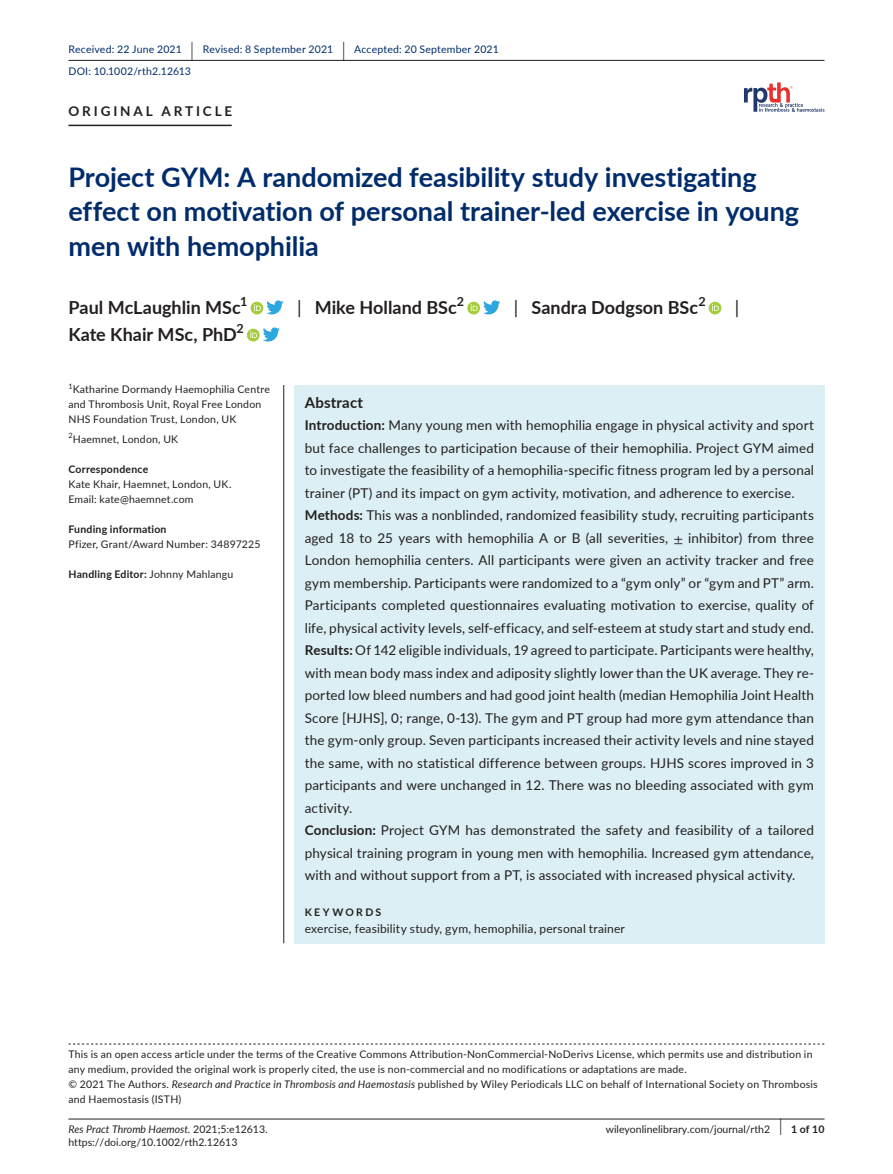
<style>
.page{position:relative;width:893px;height:1174px;background:#fff}
.page>*{position:absolute;margin:0;border:0;box-sizing:border-box;transform-origin:0 0}
.t1{font:700 27px/34.5px "Lato";letter-spacing:-.005em;color:#002c6b}
.t2{font:700 18px "Lato";color:#231f20}
.t3{font:18px "Lato";color:#231f20}
.t4{font:700 15px "Lato";letter-spacing:.015em;color:#231f20}
.t5{font:13.5px/22.5px "Lato";letter-spacing:.01em;color:#231f20}
.t6{font:700 13.5px "Lato";letter-spacing:.215em;color:#231f20}
.t7{font:700 12.6px "Lato";color:#231f20}
.t8{font:12px "Lato";letter-spacing:.015em;color:#231f20}
.t9{font:10.5px/15px "Lato";letter-spacing:.02em;color:#231f20}
.t10{font:10.5px/21.8px "Lato";letter-spacing:.015em;color:#002c6b}
.t11{font:10.5px "Lato";color:#231f20}
.t12{font:700 10.5px "Lato";letter-spacing:.02em;color:#231f20}
.t13{font:italic 10.5px "Lato";color:#231f20}
.t14{font:700 10.5px "Lato";letter-spacing:.22em;color:#231f20}
.t15{font:7.35px "Lato";color:#231f20}
.s1{font-size:19.65px;color:#231f20}
.s2{font-weight:400}
.s3{font-weight:700}
.s4{font-family:"STIX"}
.s5{font-style:italic}
.s6{font-style:normal}
.s7{font-weight:400;font-size:17.4px}
</style>
<div class="page">
<hr style="left:68px;top:1118px;width:756px;height:1px;background:#231f20">
<svg style="left:744px;top:82px;width:80px;height:30px"></svg>
<hr style="left:68px;top:60px;width:756px;height:1px;background:#231f20">
<hr style="left:68px;top:125px;width:164px;height:1px;background:#231f20">
<div style="left:251px;top:302px;width:12px;height:12px;background:#a5cd39;border-radius:50%"></div>
<svg style="left:254px;top:300px;width:30px;height:14px"></svg>
<svg style="left:467px;top:302px;width:13px;height:12px"></svg>
<svg style="left:471px;top:300px;width:29px;height:14px"></svg>
<div style="left:709px;top:302px;width:12px;height:12px;background:#a5cd39;border-radius:50%"></div>
<svg style="left:712px;top:304px;width:7px;height:7px"></svg>
<div style="left:247px;top:329px;width:13px;height:12px;background:#a5cd39;border-radius:50%"></div>
<svg style="left:250px;top:331px;width:7px;height:7px"></svg>
<svg style="left:263px;top:327px;width:17px;height:14px"></svg>
<svg style="left:68px;top:1043px;width:756px;height:1px"></svg>
<div style="left:294px;top:385px;width:530px;height:558px;background:#dceff4"></div>
<hr style="left:283px;top:385px;width:1px;height:558px;background:#231f20">
<p class="t10" style="left:68px;top:38px;width:432px">Received: 22 June 2021 <span class="s1">|</span> Revised: 8 September 2021 <span class="s1">|</span> Accepted: 20 September 2021<br>DOI: 10.1002/rth2.12613</p>
<p class="t6" style="left:68px;top:101px;width:165px">ORIGINAL ARTICLE</p>
<h1 class="t1" style="left:68px;top:159px;width:732px">Project GYM: A randomized feasibility study investigating effect on motivation of personal trainer-led exercise in young men with hemophilia</h1>
<h2 class="t2" style="left:68px;top:295px;width:174px">Paul McLaughlin MSc</h2>
<p class="t7" style="left:240px;top:292px;width:9px">1</p>
<h2 class="t2" style="left:297px;top:295px;width:161px"><span class="s2">|</span> Mike Holland BSc</h2>
<p class="t7" style="left:457px;top:292px;width:9px">2</p>
<h2 class="t2" style="left:514px;top:295px;width:186px"><span class="s2">|</span> Sandra Dodgson BSc</h2>
<p class="t7" style="left:698px;top:292px;width:9px">2</p>
<h2 class="t3" style="left:735px;top:295px;width:6px">|</h2>
<h2 class="t2" style="left:68px;top:322px;width:170px">Kate Khair MSc, PhD</h2>
<p class="t7" style="left:237px;top:319px;width:9px">2</p>
<p class="t15" style="left:68px;top:381px;width:6px">1</p>
<p class="t9" style="left:68px;top:382px;width:203px;text-indent:4px">Katharine Dormandy Haemophilia Centre and Thrombosis Unit, Royal Free London<br>NHS Foundation Trust, London, UK</p>
<p class="t9" style="left:68px;top:431px;width:111px"><sup>2</sup>Haemnet, London, UK</p>
<p class="t12" style="left:68px;top:461px;width:81px">Correspondence</p>
<p class="t9" style="left:68px;top:476px;width:165px">Kate Khair, Haemnet, London, UK.<br>Email: kate@haemnet.com</p>
<p class="t12" style="left:68px;top:521px;width:100px">Funding information</p>
<p class="t9" style="left:68px;top:536px;width:194px">Pfizer, Grant/Award Number: 34897225</p>
<p class="t12" style="left:68px;top:566px;width:167px">Handling Editor: <span class="s2">Johnny Mahlangu</span></p>
<p class="t4" style="left:305px;top:391px;width:60px">Abstract</p>
<p class="t5" style="left:305px;top:413px;width:511px"><span class="s3">Introduction:</span> Many young men with hemophilia engage in physical activity and sport but face challenges to participation because of their hemophilia. Project GYM aimed to investigate the feasibility of a hemophilia-specific fitness program led by a personal trainer (PT) and its impact on gym activity, motivation, and adherence to exercise.<br><span class="s3">Methods:</span> This was a nonblinded, randomized feasibility study, recruiting participants aged 18 to 25 years with hemophilia A or B (all severities, <span class="s4">±</span> inhibitor) from three London hemophilia centers. All participants were given an activity tracker and free gym membership. Participants were randomized to a “gym only” or “gym and PT” arm.<br>Participants completed questionnaires evaluating motivation to exercise, quality of life, physical activity levels, self-efficacy, and self-esteem at study start and study end.<br><span class="s3">Results:</span> Of 142 eligible individuals, 19 agreed to participate. Participants were healthy, with mean body mass index and adiposity slightly lower than the UK average. They re&shy;ported low bleed numbers and had good joint health (median Hemophilia Joint Health Score [HJHS], 0; range, 0-13). The gym and PT group had more gym attendance than the gym-only group. Seven participants increased their activity levels and nine stayed the same, with no statistical difference between groups. HJHS scores improved in 3 participants and were unchanged in 12. There was no bleeding associated with gym activity.<br><span class="s3">Conclusion:</span> Project GYM has demonstrated the safety and feasibility of a tailored physical training program in young men with hemophilia. Increased gym attendance, with and without support from a PT, is associated with increased physical activity.</p>
<p class="t14" style="left:305px;top:904px;width:78px">KEYWORDS</p>
<p class="t8" style="left:305px;top:919px;width:322px">exercise, feasibility study, gym, hemophilia, personal trainer</p>
<p class="t9" style="left:68px;top:1046px;width:751px">This is an open access article under the terms of the Creative Commons Attribution-NonCommercial-NoDerivs License, which permits use and distribution in any medium, provided the original work is properly cited, the use is non-commercial and no modifications or adaptations are made.<br>© 2021 The Authors. <span class="s5">Research and Practice in Thrombosis and Haemostasis</span> published by Wiley Periodicals LLC on behalf of International Society on Thrombosis and Haemostasis (ISTH)</p>
<p class="t13" style="left:68px;top:1121px;width:201px">Res Pract Thromb Haemost. <span class="s6">2021;5:e12613.</span></p>
<p class="t12" style="left:779px;top:1121px;width:46px"><span class="s7">|</span> 1 of 10</p>
<p class="t11" style="left:68px;top:1135px;width:170px">https://doi.org/10.1002/rth2.12613</p>
<p class="t11" style="left:606px;top:1121px;width:166px">wileyonlinelibrary.com/journal/rth2</p>
</div>
